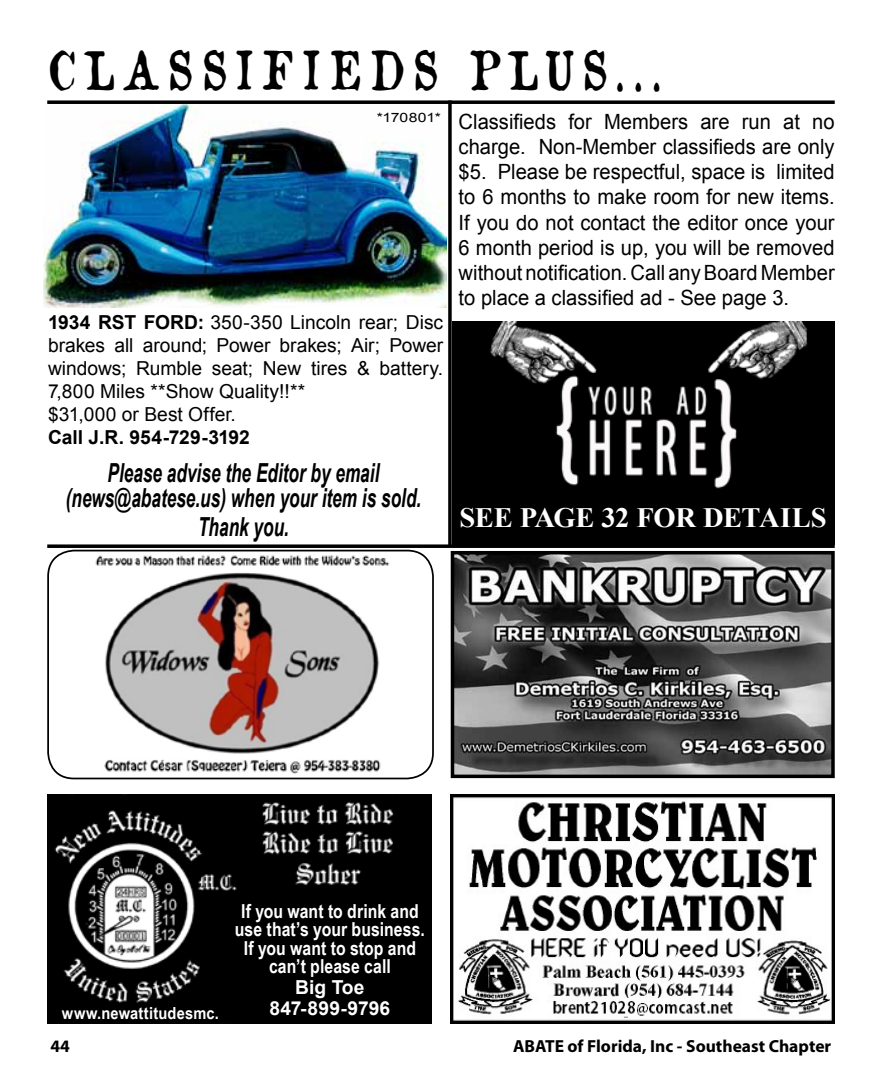
<style>
.page{position:relative;width:882px;height:1071px;background:#fff}
.page>*{position:absolute;margin:0;border:0;box-sizing:border-box;transform-origin:0 0}
.t1{font:52.5px "Old Newspaper Types";letter-spacing:.19em;color:#000;scale:.81 1}
.t2{font:700 28px "Times New Roman";letter-spacing:-.015em;color:#fff}
.t3{font:italic 700 26.25px/25.2px "Arial Narrow";color:#000;text-align:center;scale:.8 1}
.t4{font:21px/25.2px "Arial";color:#000;text-align:justify;scale:.96 1}
.t5{font:19.25px/23.1px "Arial";color:#000}
.t6{font:700 19.25px/18.4px "Arial Narrow";letter-spacing:.005em;color:#fff;text-align:center}
.t7{font:700 19.25px "Arial";letter-spacing:-.005em;color:#000}
.t8{font:700 19.25px "Arial";letter-spacing:.005em;color:#fff}
.t9{font:700 17.5px "Myriad Pro";color:#000}
.t10{font:700 16.62px "Arial Narrow";letter-spacing:.01em;color:#fff;scale:1.07 1}
.t11{font:12.95px "Arial";color:#000;scale:1.22 1}
.s1{font-weight:700}
</style>
<div class="page">
<img style="left:44px;top:104px;width:403px;height:203px">
<img style="left:452px;top:322px;width:383px;height:222px">
<svg style="left:448px;top:104px;width:4px;height:440px;background:#1f1f1f"></svg>
<svg style="left:47px;top:100px;width:788px;height:4px;background:#1f1f1f"></svg>
<img style="left:450px;top:794px;width:385px;height:230px">
<img style="left:95px;top:555px;width:295px;height:219px">
<div style="left:47px;top:550px;width:387px;height:229px;border:2px solid #000;border-radius:26px"></div>
<img style="left:47px;top:794px;width:384px;height:230px">
<hr style="left:47px;top:544px;width:788px;height:4px;background:#000">
<img style="left:456px;top:556px;width:374px;height:217px">
<div style="left:451px;top:551px;width:384px;height:227px;border:4px solid #000"></div>
<h1 class="t1" style="left:47px;top:36px;width:760px">CLASSIFIEDS PLUS...</h1>
<p class="t11" style="left:377px;top:109px;width:54px">*170801*</p>
<p class="t7" style="left:48px;top:309px;width:122px">1934 RST Ford</p>
<p class="t5" style="left:48px;top:311px;width:397px;text-indent:150px"><span class="s1">:</span> 350-350 Lincoln rear; Disc brakes all around; Power brakes; Air; Power windows; Rumble seat; New tires &amp; battery.<br>7,800 Miles **Show Quality!!**<br>$31,000 or Best Offer.</p>
<p class="t7" style="left:48px;top:425px;width:203px">Call J.R. 954-729-3192</p>
<p class="t3" style="left:66px;top:459px;width:446px">Please advise the Editor by email (news@abatese.us) when your item is sold.</p>
<p class="t3" style="left:198px;top:513px;width:115px">Thank you.</p>
<p class="t4" style="left:459px;top:109px;width:393px">Classifieds for Members are run at no charge. Non-Member classifieds are only $5. Please be respectful, space is limited to 6 months to make room for new items.<br>If you do not contact the editor once your 6 month period is up, you will be removed without notification. Call anyBoard Member to place a classified ad - See page 3.</p>
<h2 class="t2" style="left:459px;top:498px;width:369px">SEE PAGE 32 FOR DETAILS</h2>
<p class="t6" style="left:235px;top:901px;width:192px">If you want to drink and use that’s your business.<br>If you want to stop and can’t please call</p>
<p class="t8" style="left:295px;top:975px;width:71px">Big Toe</p>
<p class="t10" style="left:62px;top:1001px;width:148px">www.newattitudesmc.</p>
<p class="t8" style="left:270px;top:996px;width:122px">847-899-9796</p>
<p class="t9" style="left:50px;top:1035px;width:21px">44</p>
<p class="t9" style="left:513px;top:1035px;width:320px">ABATE of Florida, Inc - Southeast Chapter</p>
</div>
